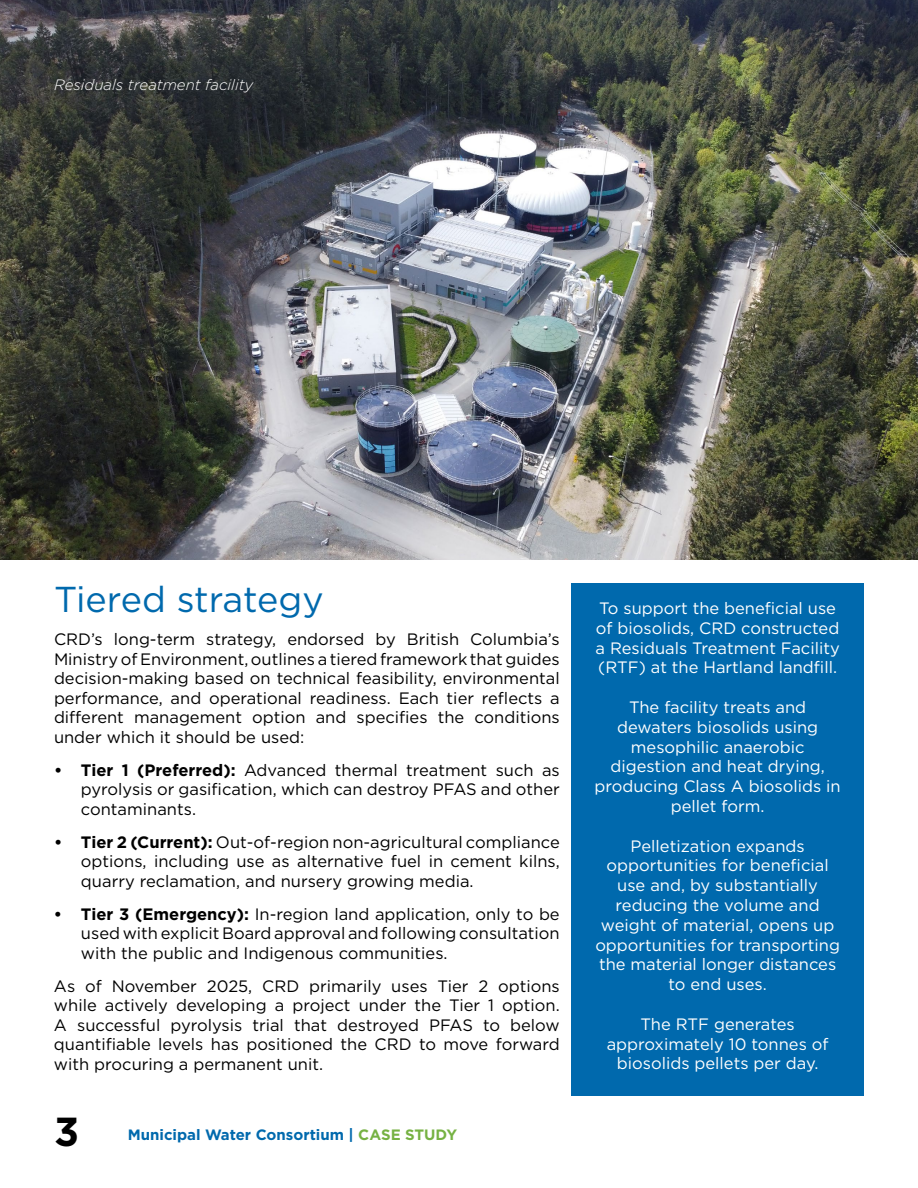
<style>
.page{position:relative;width:918px;height:1188px;background:#fff}
.page>*{position:absolute;margin:0;border:0;box-sizing:border-box;transform-origin:0 0}
.t1{font:700 40.5px "Gotham";color:#000}
.t2{font:36px "Gotham";letter-spacing:-.005em;color:#0069ad}
.t3{font:16.5px/19.5px "Gotham";color:#000;text-align:justify}
.t4{font:16.5px/19.8px "Gotham";color:#fff;text-align:center}
.t5{font:700 15px "Gotham";color:#0069ad}
.t6{font:italic 300 15px "Gotham";color:#fff}
.s1{font-weight:700}
.s2{color:#76b243}
</style>
<div class="page">
<img style="left:0;top:0;width:918px;height:559px">
<div style="left:571px;top:583px;width:293px;height:513px;background:#0069ad"></div>
<p class="t6" style="left:54px;top:75px;width:201px">Residuals treatment facility</p>
<h2 class="t2" style="left:54px;top:576px;width:271px">Tiered strategy</h2>
<p class="t3" style="left:54px;top:629px;width:507px">CRD’s long-term strategy, endorsed by British Columbia’s Ministry of Environment, outlines a tiered framework that guides decision-making based on technical feasibility, environmental performance, and operational readiness. Each tier reflects a different management option and specifies the conditions under which it should be used:</p>
<p class="t3" style="left:81px;top:760px;width:480px;text-indent:-27px"><span class="s1">• Tier 1 (Preferred):</span> Advanced thermal treatment such as pyrolysis or gasification, which can destroy PFAS and other contaminants.</p>
<p class="t3" style="left:81px;top:832px;width:480px;text-indent:-27px"><span class="s1">• Tier 2 (Current):</span> Out-of-region non-agricultural compliance options, including use as alternative fuel in cement kilns, quarry reclamation, and nursery growing media.</p>
<p class="t3" style="left:81px;top:904px;width:480px;text-indent:-27px"><span class="s1">• Tier 3 (Emergency):</span> In-region land application, only to be used with explicit Board approval and following consultation with the public and Indigenous communities.</p>
<p class="t3" style="left:54px;top:976px;width:507px">As of November 2025, CRD primarily uses Tier 2 options while actively developing a project under the Tier 1 option.<br>A successful pyrolysis trial that destroyed PFAS to below quantifiable levels has positioned the CRD to move forward with procuring a permanent unit.</p>
<h1 class="t1" style="left:54px;top:1105px;width:27px">3</h1>
<p class="t5" style="left:128px;top:1125px;width:331px">Municipal Water Consortium | <span class="s2">CASE STUDY</span></p>
<p class="t4" style="left:596px;top:598px;width:246px;text-align:left">To support the beneficial use of biosolids, CRD constructed a Residuals Treatment Facility (RTF) at the Hartland landfill.</p>
<p class="t4" style="left:595px;top:697px;width:248px">The facility treats and dewaters biosolids using mesophilic anaerobic digestion and heat drying, producing Class A biosolids in pellet form.</p>
<p class="t4" style="left:595px;top:835px;width:246px">Pelletization expands opportunities for beneficial use and, by substantially reducing the volume and weight of material, opens up opportunities for transporting the material longer distances to end uses.</p>
<p class="t4" style="left:607px;top:1014px;width:223px">The RTF generates approximately 10 tonnes of biosolids pellets per day.</p>
</div>
